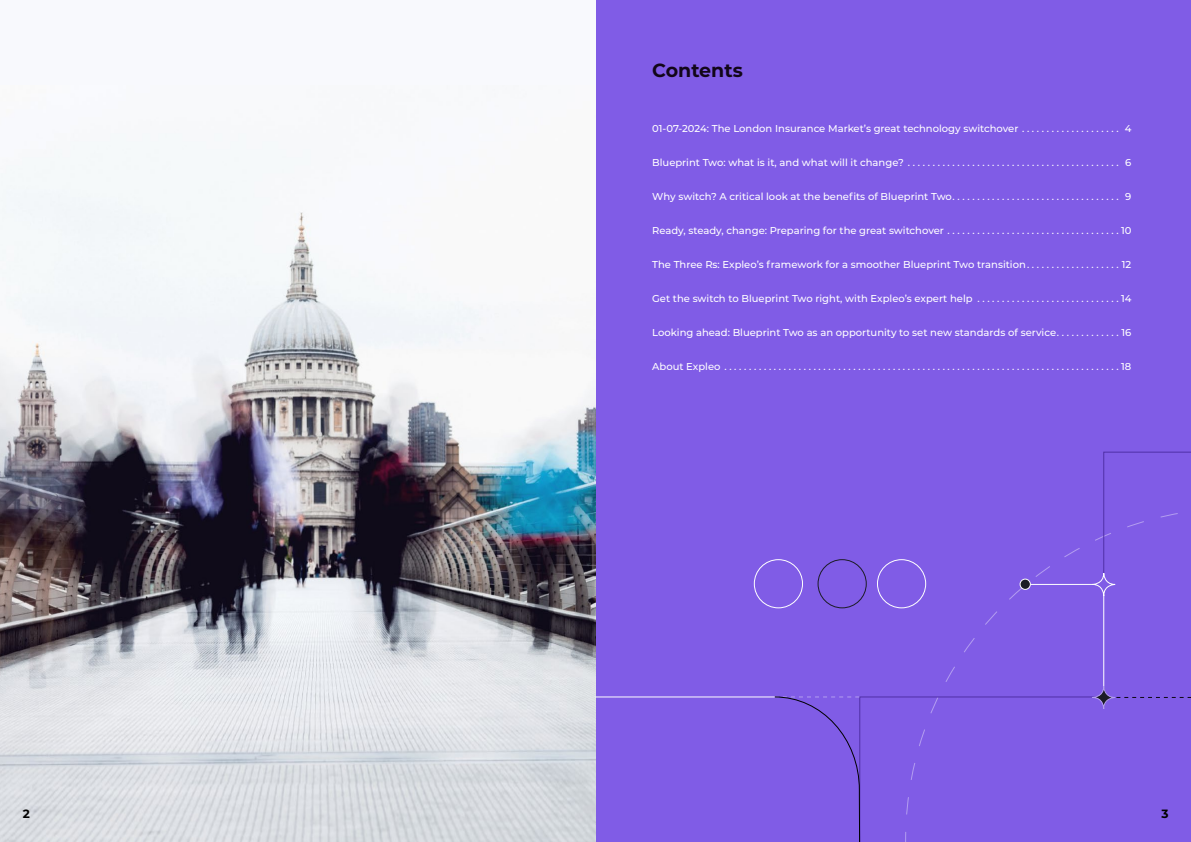
<style>
.page{position:relative;width:1191px;height:842px;background:#fff}
.page>*{position:absolute;margin:0;border:0;box-sizing:border-box;transform-origin:0 0}
.t1{font:700 19px "Montserrat";color:#120619}
.t2{font:700 12px "Montserrat";color:#000}
.t3{font:500 10px "Montserrat";color:#fff}
</style>
<div class="page">
<div style="left:595px;top:0;width:596px;height:842px;background:#805ce6"></div>
<svg style="left:904px;top:536px;width:212px;height:162px"></svg>
<div style="left:0;top:0;width:595px;height:842px;background:#f8f9fd"></div>
<img style="left:0;top:212px;width:595px;height:630px">
<svg style="left:1116px;top:697px;width:75px;height:1px"></svg>
<hr style="left:595px;top:696px;width:180px;height:1px;background:#fff">
<svg style="left:774px;top:696px;width:317px;height:146px"></svg>
<svg style="left:1102px;top:451px;width:89px;height:123px"></svg>
<div style="left:1091px;top:572px;width:24px;height:24px;border:1px solid #fff;border-radius:50%"></div>
<svg style="left:1092px;top:686px;width:23px;height:23px"></svg>
<div style="left:1091px;top:686px;width:24px;height:23px;border:1px solid #b39df0;border-radius:50%"></div>
<hr style="left:1103px;top:595px;width:1px;height:91px;background:#fff">
<hr style="left:1029px;top:584px;width:63px;height:1px;background:#fff">
<div style="left:1019px;top:579px;width:11px;height:11px;background:#1c1c26;border:1px solid #fff;border-radius:50%"></div>
<div style="left:754px;top:559px;width:49px;height:49px;border:1px solid #fff;border-radius:50%"></div>
<div style="left:817px;top:559px;width:49px;height:49px;border:1px solid #1c1c26;border-radius:50%"></div>
<div style="left:877px;top:559px;width:49px;height:49px;border:1px solid #fff;border-radius:50%"></div>
<h1 class="t1" style="left:652px;top:56px;width:92px">Contents</h1>
<p class="t3" style="left:652px;top:121px;width:480px">01-07-2024: The London Insurance Market’s great technology switchover . . . . . . . . . . . . . . . . . . . . 4</p>
<p class="t3" style="left:652px;top:155px;width:480px">Blueprint Two: what is it, and what will it change? . . . . . . . . . . . . . . . . . . . . . . . . . . . . . . . . . . . . . . . . . . . 6</p>
<p class="t3" style="left:652px;top:189px;width:480px">Why switch? A critical look at the benefits of Blueprint Two . . . . . . . . . . . . . . . . . . . . . . . . . . . . . . . . . . 9</p>
<p class="t3" style="left:652px;top:223px;width:480px">Ready, steady, change: Preparing for the great switchover . . . . . . . . . . . . . . . . . . . . . . . . . . . . . . . . . . 10</p>
<p class="t3" style="left:652px;top:257px;width:480px">The Three Rs: Expleo’s framework for a smoother Blueprint Two transition . . . . . . . . . . . . . . . . . . . 12</p>
<p class="t3" style="left:652px;top:291px;width:480px">Get the switch to Blueprint Two right, with Expleo’s expert help . . . . . . . . . . . . . . . . . . . . . . . . . . . . 14</p>
<p class="t3" style="left:652px;top:325px;width:480px">Looking ahead: Blueprint Two as an opportunity to set new standards of service . . . . . . . . . . . . . 16</p>
<p class="t3" style="left:652px;top:359px;width:481px">About Expleo . . . . . . . . . . . . . . . . . . . . . . . . . . . . . . . . . . . . . . . . . . . . . . . . . . . . . . . . . . . . . . . . . . . . . . . . . . . . . . . . 18</p>
<p class="t2" style="left:23px;top:805px;width:9px">2</p>
<p class="t2" style="left:1161px;top:805px;width:9px">3</p>
</div>
